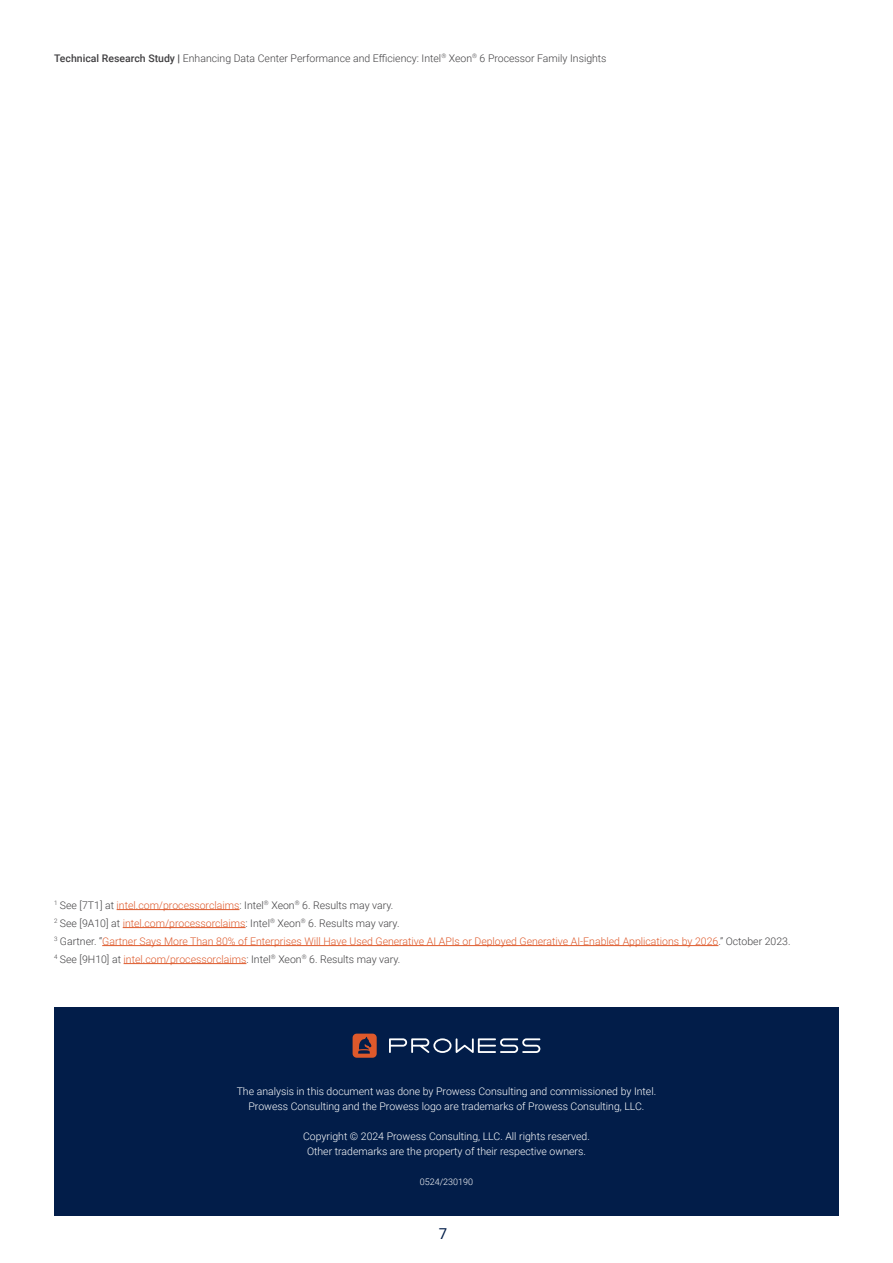
<style>
.page{position:relative;width:893px;height:1263px;background:#fff}
.page>*{position:absolute;margin:0;border:0;box-sizing:border-box;transform-origin:0 0}
.t1{font:15px "Roboto";color:#021d49}
.t2{font:300 10.5px/18px "Roboto";color:#de592b}
.t3{font:300 10.5px/15px "Roboto";color:#fff;text-align:center}
.t4{font:300 10.5px "Roboto";color:#414042}
.t5{font:300 9px "Roboto";color:#fff}
.s1{font-weight:500}
.s2{color:#414042}
</style>
<div class="page">
<hr style="left:117px;top:909px;width:122px;height:1px;background:#de592b">
<hr style="left:123px;top:927px;width:123px;height:1px;background:#de592b">
<hr style="left:102px;top:945px;width:616px;height:1px;background:#de592b">
<hr style="left:124px;top:963px;width:122px;height:1px;background:#de592b">
<div style="left:54px;top:1007px;width:785px;height:208px;background:#021d49"></div>
<svg style="left:353px;top:1034px;width:24px;height:24px"></svg>
<svg style="left:389px;top:1038px;width:151px;height:15px"></svg>
<p class="t4" style="left:54px;top:51px;width:554px"><span class="s1">Technical Research Study |</span> Enhancing Data Center Performance and Efficiency: Intel<sup>®</sup> Xeon<sup>®</sup> 6 Processor Family Insights</p>
<p class="t2" style="left:54px;top:896px;width:738px"><sup>1</sup> <span class="s2">See [7T1] at</span> intel.com/processorclaims<span class="s2">: Intel</span><sup>®</sup> <span class="s2">Xeon</span><sup>®</sup> <span class="s2">6. Results may vary.<br></span><sup>2</sup> <span class="s2">See [9A10] at</span> intel.com/processorclaims<span class="s2">: Intel</span><sup>®</sup> <span class="s2">Xeon</span><sup>®</sup> <span class="s2">6. Results may vary.<br></span><sup>3</sup> <span class="s2">Gartner. “</span>Gartner Says More Than 80% of Enterprises Will Have Used Generative AI APIs or Deployed Generative AI-Enabled Applications by 2026<span class="s2">.” October 2023.<br></span><sup>4</sup> <span class="s2">See [9H10] at</span> intel.com/processorclaims<span class="s2">: Intel</span><sup>®</sup> <span class="s2">Xeon</span><sup>®</sup> <span class="s2">6. Results may vary.</span></p>
<p class="t3" style="left:237px;top:1083px;width:421px">The analysis in this document was done by Prowess Consulting and commissioned by Intel.<br>Prowess Consulting and the Prowess logo are trademarks of Prowess Consulting, LLC.</p>
<p class="t3" style="left:303px;top:1128px;width:288px">Copyright © 2024 Prowess Consulting, LLC. All rights reserved.<br>Other trademarks are the property of their respective owners.</p>
<p class="t5" style="left:420px;top:1175px;width:55px">0524/230190</p>
<h1 class="t1" style="left:439px;top:1223px;width:10px">7</h1>
</div>
